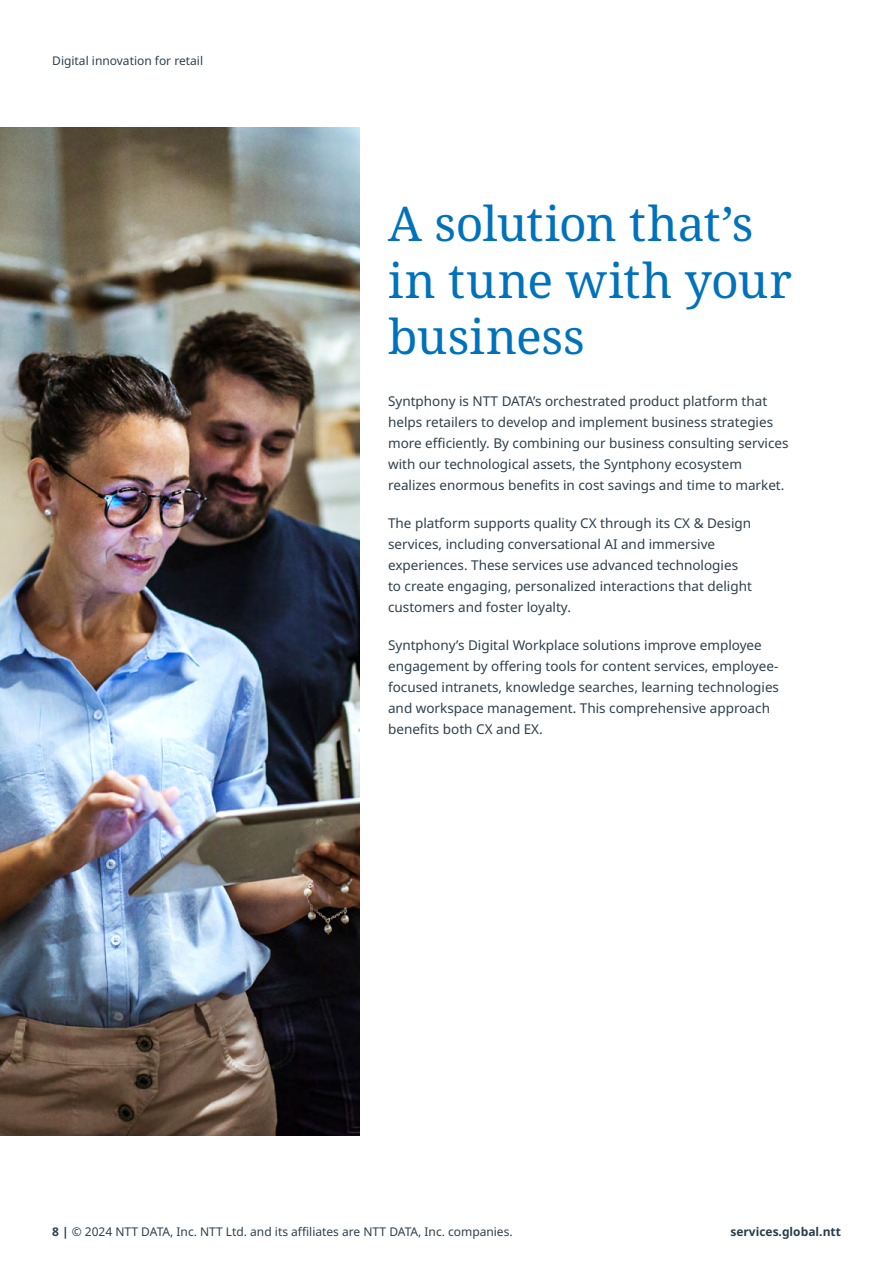
<style>
.page{position:relative;width:893px;height:1263px;background:#fff}
.page>*{position:absolute;margin:0;border:0;box-sizing:border-box;transform-origin:0 0}
.t1{font:48px/57px "Noto Serif";letter-spacing:-.005em;color:#0072bc}
.t2{font:13.5px/21px "Noto Sans";color:#2e404d}
.t3{font:12px "Noto Sans";color:#2e404d}
.t4{font:700 12px "Noto Sans";color:#283e4b}
.s1{font-weight:700}
</style>
<div class="page">
<img style="left:0;top:128px;width:359px;height:1007px">
<p class="t3" style="left:52px;top:54px;width:152px">Digital innovation for retail</p>
<h1 class="t1" style="left:388px;top:196px;width:405px">A solution that’s in tune with your business</h1>
<p class="t2" style="left:388px;top:390px;width:402px">Syntphony is NTT DATA’s orchestrated product platform that helps retailers to develop and implement business strategies more efficiently. By combining our business consulting services with our technological assets, the Syntphony ecosystem realizes enormous benefits in cost savings and time to market.</p>
<p class="t2" style="left:388px;top:512px;width:365px">The platform supports quality CX through its CX &amp; Design services, including conversational AI and immersive experiences. These services use advanced technologies to create engaging, personalized interactions that delight customers and foster loyalty.</p>
<p class="t2" style="left:388px;top:635px;width:392px">Syntphony’s Digital Workplace solutions improve employee engagement by offering tools for content services, employee&shy;focused intranets, knowledge searches, learning technologies and workspace management. This comprehensive approach benefits both CX and EX.</p>
<p class="t3" style="left:52px;top:1225px;width:462px"><span class="s1">8 |</span> © 2024 NTT DATA, Inc. NTT Ltd. and its affiliates are NTT DATA, Inc. companies.</p>
<p class="t4" style="left:730px;top:1225px;width:112px">services.global.ntt</p>
</div>
